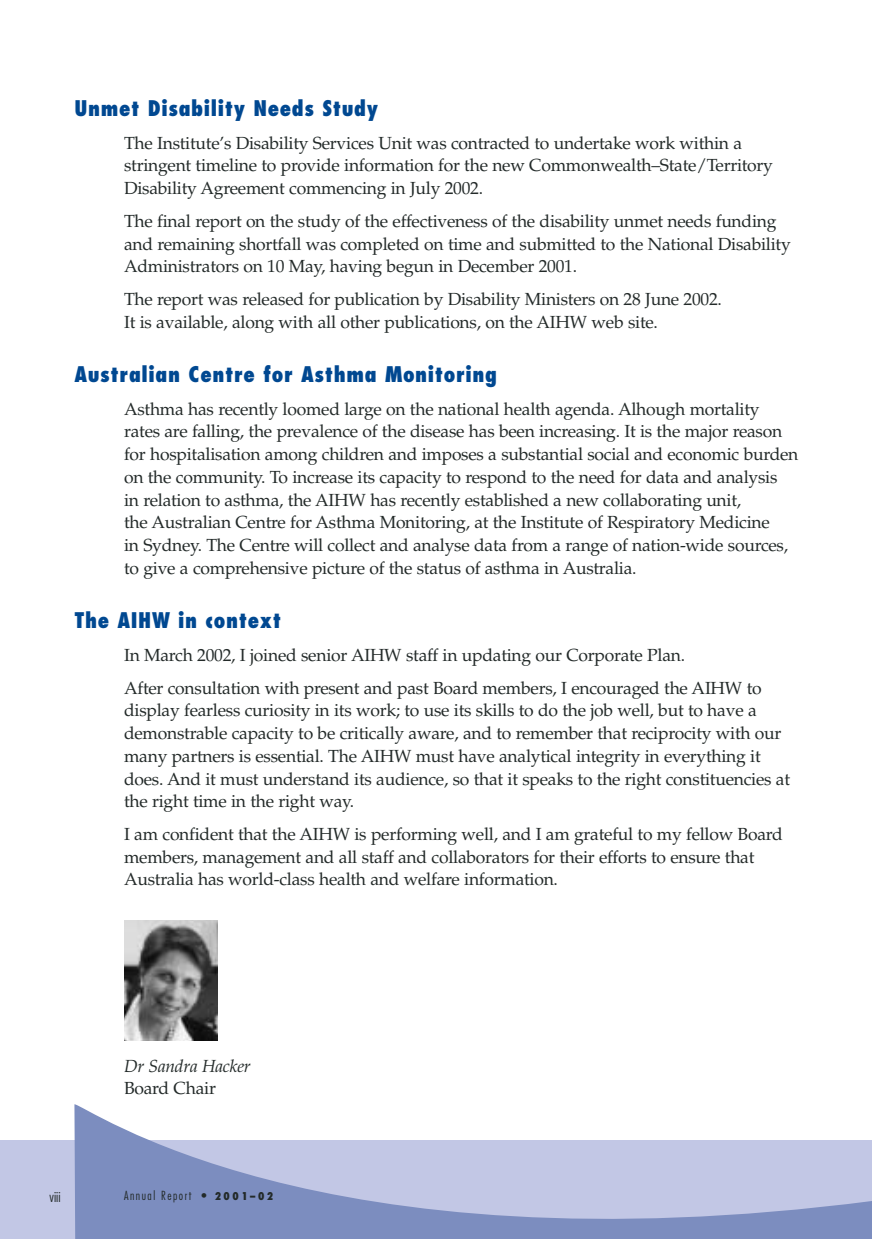
<style>
.page{position:relative;width:872px;height:1239px;background:#fff}
.page>*{position:absolute;margin:0;border:0;box-sizing:border-box;transform-origin:0 0}
.t1{font:800 condensed 21px "Futura";letter-spacing:.03em;color:#004891}
.t2{font:17.5px/22.8px "Palatino";letter-spacing:-.015em;color:#232a29}
.t3{font:italic 17.5px "Palatino";letter-spacing:-.015em;color:#232a29}
.t4{font:300 condensed 14px "Futura";color:#232a29}
.t5{font:300 condensed 12.25px "Futura";letter-spacing:.125em;color:#232a29}
.s1{font-weight:800}
.s2{font-weight:800;font-size:10.5px}
</style>
<div class="page">
<div style="left:0;top:1141px;width:872px;height:97px;background:#c2c7e5"></div>
<svg style="left:74px;top:1104px;width:798px;height:134px"></svg>
<img style="left:124px;top:920px;width:93px;height:121px">
<p class="t1" style="left:74px;top:99px;width:305px">Unmet Disability Needs Study</p>
<p class="t2" style="left:124px;top:133px;width:650px">The Institute’s Disability Services Unit was contracted to undertake work within a stringent timeline to provide information for the new Commonwealth–State/Territory<br>Disability Agreement commencing in July 2002.</p>
<p class="t2" style="left:124px;top:211px;width:668px">The final report on the study of the effectiveness of the disability unmet needs funding and remaining shortfall was completed on time and submitted to the National Disability<br>Administrators on 10 May, having begun in December 2001.</p>
<p class="t2" style="left:124px;top:290px;width:599px">The report was released for publication by Disability Ministers on 28 June 2002.<br>It is available, along with all other publications, on the AIHW web site.</p>
<p class="t1" style="left:74px;top:365px;width:424px">Australian Centre for Asthma Monitoring</p>
<p class="t2" style="left:124px;top:399px;width:676px">Asthma has recently loomed large on the national health agenda. Alhough mortality rates are falling, the prevalence of the disease has been increasing. It is the major reason for hospitalisation among children and imposes a substantial social and economic burden on the community. To increase its capacity to respond to the need for data and analysis<br>in relation to asthma, the AIHW has recently established a new collaborating unit,<br>the Australian Centre for Asthma Monitoring, at the Institute of Respiratory Medicine<br>in Sydney. The Centre will collect and analyse data from a range of nation-wide sources, to give a comprehensive picture of the status of asthma in Australia.</p>
<p class="t1" style="left:74px;top:611px;width:208px">The AIHW in context</p>
<p class="t2" style="left:124px;top:641px;width:639px;line-height:32.7px">In March 2002, I joined senior AIHW staff in updating our Corporate Plan.<br>After consultation with present and past Board members, I encouraged the AIHW to</p>
<p class="t2" style="left:124px;top:701px;width:667px">display fearless curiosity in its work; to use its skills to do the job well, but to have a demonstrable capacity to be critically aware, and to remember that reciprocity with our many partners is essential. The AIHW must have analytical integrity in everything it does. And it must understand its audience, so that it speaks to the right constituencies at the right time in the right way.</p>
<p class="t2" style="left:124px;top:825px;width:660px">I am confident that the AIHW is performing well, and I am grateful to my fellow Board members, management and all staff and collaborators for their efforts to ensure that<br>Australia has world-class health and welfare information.</p>
<p class="t3" style="left:124px;top:1059px;width:128px">Dr Sandra Hacker</p>
<p class="t2" style="left:124px;top:1079px;width:93px">Board Chair</p>
<p class="t4" style="left:50px;top:1191px;width:12px">viii</p>
<p class="t5" style="left:124px;top:1191px;width:151px">Annual Report <span class="s1">•</span> <span class="s2">2001 – 02</span></p>
</div>
